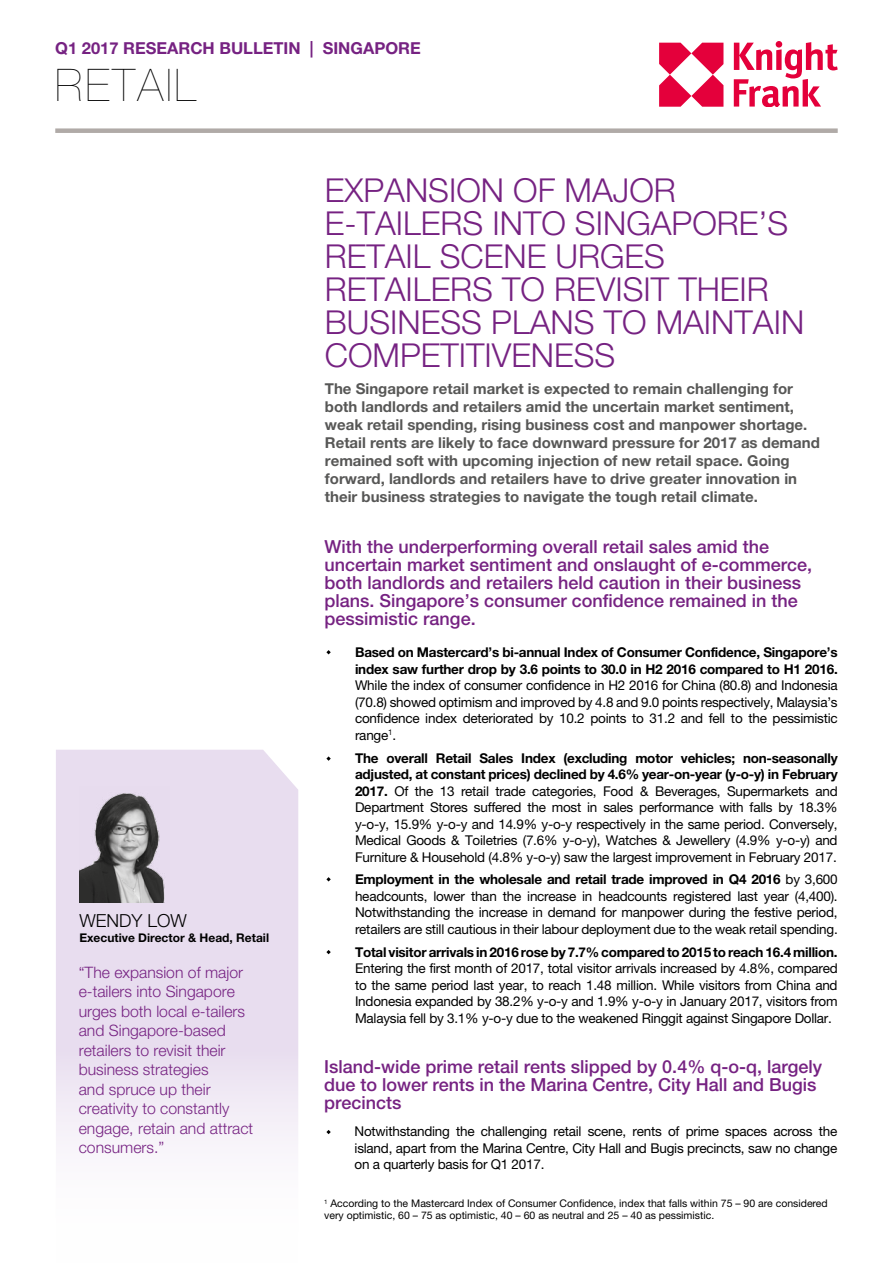
<style>
.page{position:relative;width:893px;height:1263px;background:#fff}
.page>*{position:absolute;margin:0;border:0;box-sizing:border-box;transform-origin:0 0}
.t1{font:200 45px "Helvetica Neue LT Std";letter-spacing:.06em;color:#000}
.t2{font:300 33px/33px "Helvetica Neue LT Std";color:#762282}
.t3{font:500 18px/18px "Helvetica Neue LT Std";color:#762282}
.t4{font:300 18px "Helvetica Neue LT Std";color:#000}
.t5{font:700 16.5px "Helvetica Neue LT Std";color:#762282}
.t6{font:300 15.75px/19.5px "Helvetica Neue LT Std";color:#762282}
.t7{font:700 15px/18px "Helvetica Neue LT Std";color:#575756}
.t8{font:13.5px/16.5px "Helvetica Neue LT Std";letter-spacing:-.02em;color:#000;text-align:justify}
.t9{font:700 13.5px/16.5px "Helvetica Neue LT Std";letter-spacing:-.02em;color:#000}
.t10{font:700 12px "Helvetica Neue LT Std";color:#000}
.t11{font:10.5px/12px "Helvetica Neue LT Std";color:#000}
.s1{font-weight:700}
</style>
<div class="page">
<svg style="left:56px;top:750px;width:242px;height:397px;background:#eae0f0"></svg>
<img style="left:79px;top:786px;width:91px;height:117px">
<svg style="left:659px;top:43px;width:64px;height:64px"></svg>
<svg style="left:734px;top:42px;width:104px;height:65px"></svg>
<div style="left:55px;top:128px;width:783px;height:5px;background:#b0aaa7"></div>
<svg style="left:326px;top:650px;width:5px;height:4px"></svg>
<svg style="left:326px;top:877px;width:5px;height:4px"></svg>
<svg style="left:326px;top:756px;width:5px;height:5px"></svg>
<svg style="left:326px;top:950px;width:5px;height:4px"></svg>
<svg style="left:326px;top:1130px;width:5px;height:4px"></svg>
<p class="t5" style="left:55px;top:38px;width:367px">Q1 2017 RESEARCH BULLETIN | SINGAPORE</p>
<h1 class="t1" style="left:55px;top:59px;width:142px">RETAIL</h1>
<h2 class="t2" style="left:325px;top:173px;width:481px">EXPANSION OF MAJOR<br>E-TAILERS INTO SINGAPORE’S<br>RETAIL SCENE URGES<br>RETAILERS TO REVISIT THEIR<br>BUSINESS PLANS TO MAINTAIN<br>COMPETITIVENESS</h2>
<p class="t7" style="left:325px;top:379px;width:496px">The Singapore retail market is expected to remain challenging for both landlords and retailers amid the uncertain market sentiment, weak retail spending, rising business cost and manpower shortage.<br>Retail rents are likely to face downward pressure for 2017 as demand remained soft with upcoming injection of new retail space. Going forward, landlords and retailers have to drive greater innovation in their business strategies to navigate the tough retail climate.</p>
<h3 class="t4" style="left:79px;top:909px;width:109px">WENDY LOW</h3>
<p class="t10" style="left:79px;top:930px;width:191px">Executive Director &amp; Head, Retail</p>
<p class="t6" style="left:79px;top:962px;width:176px">“The expansion of major e-tailers into Singapore urges both local e-tailers and Singapore-based retailers to revisit their business strategies<br>and spruce up their creativity to constantly engage, retain and attract consumers.”</p>
<p class="t3" style="left:325px;top:538px;width:489px">With the underperforming overall retail sales amid the uncertain market sentiment and onslaught of e-commerce, both landlords and retailers held caution in their business plans. Singapore’s consumer confidence remained in the pessimistic range.</p>
<p class="t9" style="left:355px;top:644px;width:484px">Based on Mastercard’s bi-annual Index of Consumer Confidence, Singapore’s index saw further drop by 3.6 points to 30.0 in H2 2016 compared to H1 2016.</p>
<p class="t8" style="left:355px;top:677px;width:484px">While the index of consumer confidence in H2 2016 for China (80.8) and Indonesia (70.8) showed optimism and improved by 4.8 and 9.0 points respectively, Malaysia’s confidence index deteriorated by 10.2 points to 31.2 and fell to the pessimistic range<sup>1</sup>.</p>
<p class="t8" style="left:355px;top:749px;width:484px"><span class="s1">The overall Retail Sales Index (excluding motor vehicles; non-seasonally adjusted, at constant prices) declined by 4.6% year-on-year (y-o-y) in February 2017.</span> Of the 13 retail trade categories, Food &amp; Beverages, Supermarkets and Department Stores suffered the most in sales performance with falls by 18.3% y-o-y, 15.9% y-o-y and 14.9% y-o-y respectively in the same period. Conversely, Medical Goods &amp; Toiletries (7.6% y-o-y), Watches &amp; Jewellery (4.9% y-o-y) and Furniture &amp; Household (4.8% y-o-y) saw the largest improvement in February 2017.</p>
<p class="t8" style="left:355px;top:871px;width:484px"><span class="s1">Employment in the wholesale and retail trade improved in Q4 2016</span> by 3,600 headcounts, lower than the increase in headcounts registered last year (4,400).<br>Notwithstanding the increase in demand for manpower during the festive period, retailers are still cautious in their labour deployment due to the weak retail spending.</p>
<p class="t9" style="left:355px;top:943px;width:484px">Total visitor arrivals in 2016 rose by 7.7% compared to 2015 to reach 16.4 million.</p>
<p class="t8" style="left:355px;top:960px;width:484px">Entering the first month of 2017, total visitor arrivals increased by 4.8%, compared to the same period last year, to reach 1.48 million. While visitors from China and Indonesia expanded by 38.2% y-o-y and 1.9% y-o-y in January 2017, visitors from Malaysia fell by 3.1% y-o-y due to the weakened Ringgit against Singapore Dollar.</p>
<h3 class="t3" style="left:324px;top:1057px;width:499px">Island-wide prime retail rents slipped by 0.4% q-o-q, largely due to lower rents in the Marina Centre, City Hall and Bugis precincts</h3>
<p class="t8" style="left:355px;top:1123px;width:484px">Notwithstanding the challenging retail scene, rents of prime spaces across the island, apart from the Marina Centre, City Hall and Bugis precincts, saw no change on a quarterly basis for Q1 2017.</p>
<p class="t11" style="left:324px;top:1197px;width:505px"><sup>1</sup> According to the Mastercard Index of Consumer Confidence, index that falls within 75 – 90 are considered very optimistic, 60 – 75 as optimistic, 40 – 60 as neutral and 25 – 40 as pessimistic.</p>
</div>
